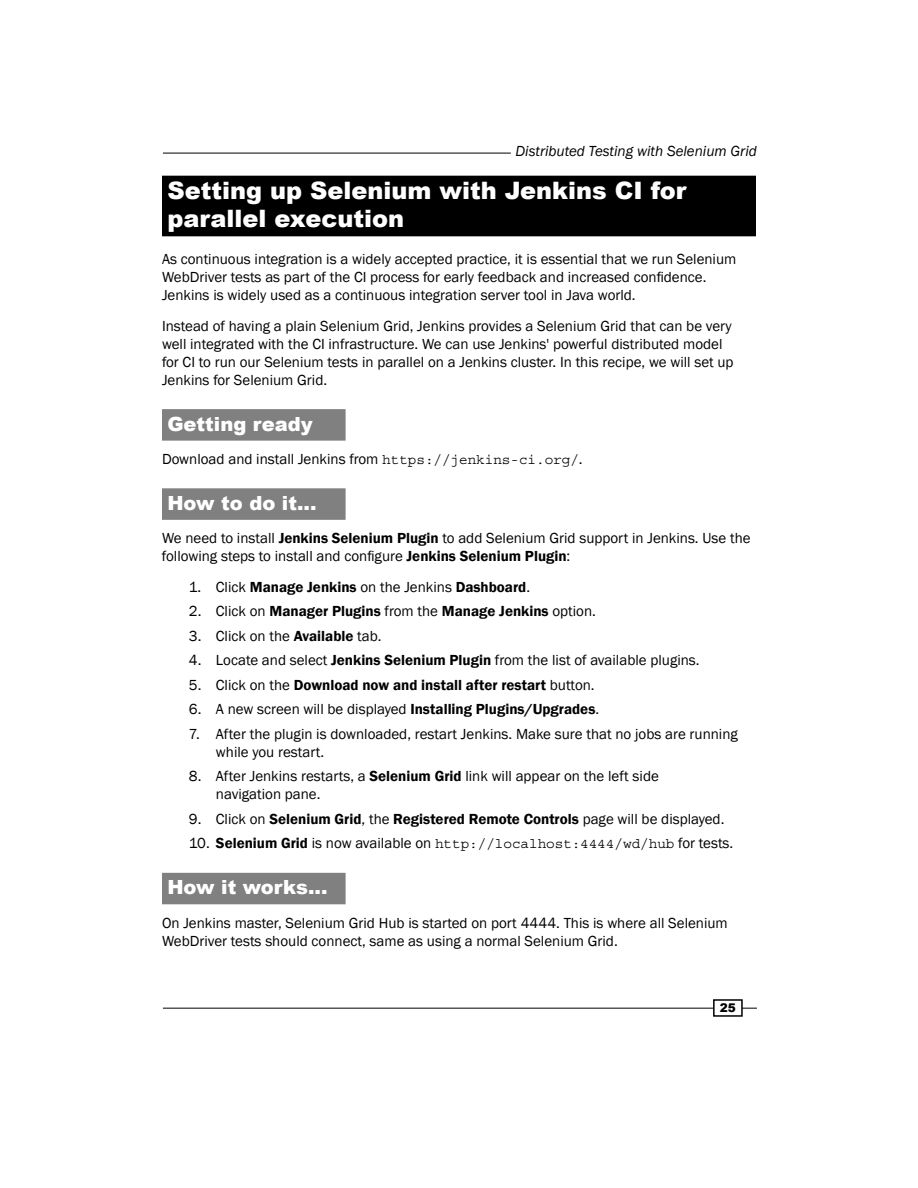
<style>
.page{position:relative;width:918px;height:1188px;background:#fff}
.page>*{position:absolute;margin:0;border:0;box-sizing:border-box;transform-origin:0 0}
.t1{font:900 24px/28.8px "Arial";color:#fff}
.t2{font:900 19.5px "Arial";color:#fff}
.t3{font:15px/18px "Franklin Gothic";color:#000}
.t4{font:600 15px "Franklin Gothic";color:#000}
.t5{font:italic 15px "Franklin Gothic";color:#000}
.t6{font:900 12px "Arial";color:#000}
.s1{font-family:"Courier Std";font-size:14.25px}
.s2{font-weight:600}
.s3{font-weight:400}
</style>
<div class="page">
<hr style="left:163px;top:1008px;width:594px;height:1px;background:#000">
<hr style="left:163px;top:153px;width:348px;height:1px;background:#000">
<div style="left:714px;top:1000px;width:28px;height:16px;background:#fff"></div>
<div style="left:713px;top:999px;width:30px;height:18px;border:2px solid #000"></div>
<div style="left:162px;top:176px;width:594px;height:31px;background:#000"></div>
<div style="left:162px;top:200px;width:594px;height:36px;background:#000"></div>
<div style="left:162px;top:409px;width:184px;height:32px;background:#808080"></div>
<div style="left:162px;top:488px;width:184px;height:32px;background:#808080"></div>
<div style="left:162px;top:873px;width:184px;height:31px;background:#808080"></div>
<p class="t5" style="left:516px;top:142px;width:243px">Distributed Testing with Selenium Grid</p>
<h1 class="t1" style="left:167px;top:175px;width:521px">Setting up Selenium with Jenkins CI for parallel execution</h1>
<p class="t3" style="left:162px;top:250px;width:576px">As continuous integration is a widely accepted practice, it is essential that we run Selenium<br>WebDriver tests as part of the CI process for early feedback and increased confidence.<br>Jenkins is widely used as a continuous integration server tool in Java world.</p>
<p class="t3" style="left:162px;top:317px;width:573px">Instead of having a plain Selenium Grid, Jenkins provides a Selenium Grid that can be very well integrated with the CI infrastructure. We can use Jenkins' powerful distributed model for CI to run our Selenium tests in parallel on a Jenkins cluster. In this recipe, we will set up Jenkins for Selenium Grid.</p>
<h2 class="t2" style="left:167px;top:410px;width:147px">Getting ready</h2>
<p class="t3" style="left:162px;top:450px;width:422px">Download and install Jenkins from <span class="s1">https://jenkins-ci.org/</span>.</p>
<h2 class="t2" style="left:167px;top:489px;width:151px">How to do it...</h2>
<p class="t3" style="left:162px;top:529px;width:590px">We need to install <span class="s2">Jenkins Selenium Plugin</span> to add Selenium Grid support in Jenkins. Use the following steps to install and configure <span class="s2">Jenkins Selenium Plugin</span>:</p>
<p class="t4" style="left:189px;top:578px;width:343px"><span class="s3">1. Click</span> Manage Jenkins <span class="s3">on the Jenkins</span> Dashboard<span class="s3">.</span></p>
<p class="t4" style="left:189px;top:602px;width:409px"><span class="s3">2. Click on</span> Manager Plugins <span class="s3">from the</span> Manage Jenkins <span class="s3">option.</span></p>
<p class="t3" style="left:189px;top:627px;width:194px">3. Click on the <span class="s2">Available</span> tab.</p>
<p class="t3" style="left:189px;top:652px;width:512px">4. Locate and select <span class="s2">Jenkins Selenium Plugin</span> from the list of available plugins.</p>
<p class="t4" style="left:189px;top:676px;width:407px"><span class="s3">5. Click on the</span> Download now and install after restart <span class="s3">button.</span></p>
<p class="t3" style="left:189px;top:701px;width:412px">6. A new screen will be displayed <span class="s2">Installing Plugins/Upgrades</span>.</p>
<p class="t3" style="left:216px;top:725px;width:523px;text-indent:-27px">7. After the plugin is downloaded, restart Jenkins. Make sure that no jobs are running while you restart.</p>
<p class="t3" style="left:216px;top:768px;width:444px;text-indent:-27px">8. After Jenkins restarts, a <span class="s2">Selenium Grid</span> link will appear on the left side navigation pane.</p>
<p class="t4" style="left:189px;top:810px;width:537px"><span class="s3">9. Click on</span> Selenium Grid<span class="s3">, the</span> Registered Remote Controls <span class="s3">page will be displayed.</span></p>
<p class="t3" style="left:189px;top:835px;width:546px">10. <span class="s2">Selenium Grid</span> is now available on <span class="s1">http://localhost:4444/wd/hub</span> for tests.</p>
<h2 class="t2" style="left:167px;top:873px;width:162px">How it works...</h2>
<p class="t3" style="left:162px;top:914px;width:567px">On Jenkins master, Selenium Grid Hub is started on port 4444. This is where all Selenium<br>WebDriver tests should connect, same as using a normal Selenium Grid.</p>
<p class="t6" style="left:720px;top:999px;width:18px">25</p>
</div>
